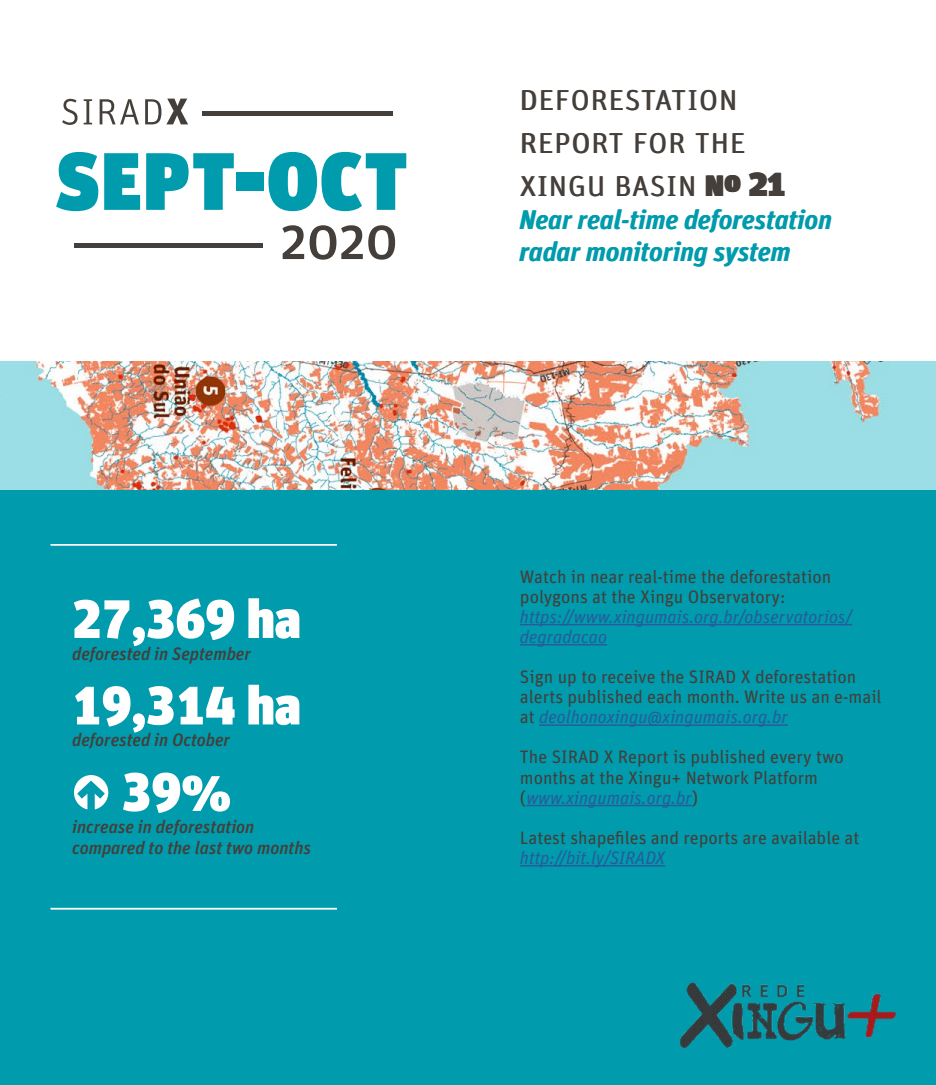
<style>
.page{position:relative;width:936px;height:1085px;background:#fff}
.page>*{position:absolute;margin:0;border:0;box-sizing:border-box;transform-origin:0 0}
.t1{font:900 54px "Unit Pro";color:#fff}
.t2{font:300 36px/43.2px "Unit Pro";color:#443f3a}
.t3{font:italic 500 27px/32.4px "Unit Pro";color:#009bac}
.t4{font:18px/20.1px "Unit Pro";color:#443f3a}
.t5{font:italic 500 18px/21.6px "Unit Pro";color:#443f3a}
.t6{font:italic 18px/20.1px "Unit Pro";color:#275b9b}
.s1{font-weight:900}
.s2{font-style:italic;color:#275b9b}
</style>
<div class="page">
<div style="left:0;top:489px;width:468px;height:595px;background:#009bac"></div>
<img style="left:0;top:361px;width:467px;height:128px">
<svg style="left:56px;top:152px;width:42px;height:59px"></svg>
<svg style="left:104px;top:153px;width:36px;height:57px;background:#2dacba"></svg>
<svg style="left:146px;top:153px;width:88px;height:57px"></svg>
<div style="left:236px;top:172px;width:27px;height:18px;background:#009bac"></div>
<svg style="left:268px;top:152px;width:138px;height:59px"></svg>
<svg style="left:282px;top:225px;width:113px;height:34px"></svg>
<hr style="left:74px;top:243px;width:188px;height:4px;background:#443f3a">
<svg style="left:62px;top:99px;width:15px;height:26px"></svg>
<svg style="left:84px;top:99px;width:8px;height:25px"></svg>
<svg style="left:100px;top:99px;width:39px;height:25px"></svg>
<svg style="left:145px;top:99px;width:43px;height:25px"></svg>
<div style="left:202px;top:111px;width:190px;height:5px;background:#443f3a"></div>
<hr style="left:51px;top:544px;width:286px;height:1px;background:#fff">
<hr style="left:51px;top:907px;width:286px;height:2px;background:#fff">
<div style="left:467px;top:489px;width:467px;height:595px;background:#009bac"></div>
<img style="left:680px;top:982px;width:216px;height:65px">
<img style="left:467px;top:361px;width:467px;height:128px">
<hr style="left:520px;top:624px;width:332px;height:1px;background:#275b9b">
<hr style="left:520px;top:644px;width:87px;height:1px;background:#275b9b">
<hr style="left:539px;top:724px;width:248px;height:1px;background:#275b9b">
<hr style="left:526px;top:804px;width:165px;height:2px;background:#275b9b">
<hr style="left:520px;top:864px;width:145px;height:2px;background:#275b9b">
<h1 class="t1" style="left:72px;top:578px;width:230px">27,369 ha</h1>
<p class="t5" style="left:72px;top:641px;width:180px">deforested in September</p>
<h1 class="t1" style="left:72px;top:664px;width:230px">19,314 ha</h1>
<p class="t5" style="left:72px;top:728px;width:159px">deforested in October</p>
<h1 class="t1" style="left:72px;top:751px;width:161px">↑ 39%</h1>
<p class="t5" style="left:72px;top:814px;width:240px">increase in deforestation compared to the last two months</p>
<h2 class="t2" style="left:519px;top:75px;width:267px">deforestation report for the xingu basin <span class="s1">nº 21</span></h2>
<h3 class="t3" style="left:519px;top:202px;width:314px">Near real-time deforestation radar monitoring system</h3>
<p class="t4" style="left:520px;top:565px;width:313px">Watch in near real-time the deforestation polygons at the Xingu Observatory:</p>
<p class="t6" style="left:520px;top:605px;width:334px">https://www.xingumais.org.br/observatorios/ degradacao</p>
<p class="t4" style="left:520px;top:665px;width:363px">Sign up to receive the SIRAD X deforestation alerts published each month. Write us an e-mail at <span class="s2">deolhonoxingu@xingumais.org.br</span></p>
<p class="t4" style="left:520px;top:746px;width:325px">The SIRAD X Report is published every two months at the Xingu+ Network Platform (<span class="s2">www.xingumais.org.br</span>)</p>
<p class="t4" style="left:520px;top:826px;width:341px">Latest shapefiles and reports are available at</p>
<p class="t6" style="left:520px;top:846px;width:147px">http://bit.ly/SIRADX</p>
</div>
